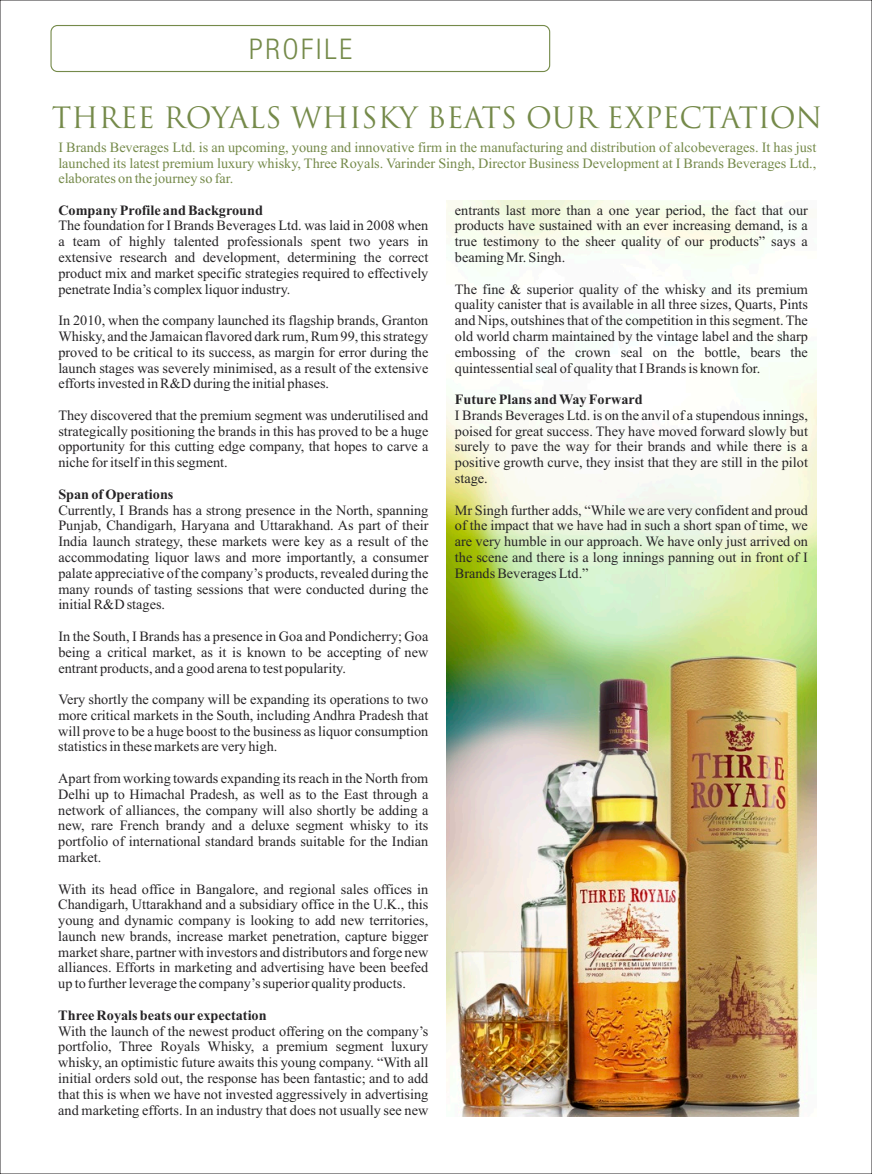
<style>
.page{position:relative;width:872px;height:1174px;background:#fff}
.page>*{position:absolute;margin:0;border:0;box-sizing:border-box;transform-origin:0 0}
.t1{font:28.5px "Heavenetica Cond 4 Lt SH";letter-spacing:.1em;color:#758a4a}
.t2{font:28.35px "Helios S Si";color:#758a4a}
.t3{font:14.25px/15.8px "Times New Roman";color:#262426;text-align:justify}
.t4{font:14.25px/15.8px "Times New Roman";color:#758a4a;text-align:justify}
.t5{font:700 14.25px "Times New Roman";color:#262426}
</style>
<div class="page">
<div style="left:50px;top:25px;width:500px;height:47px;border:1px solid #758a4a;border-radius:6px"></div>
<img style="left:446px;top:201px;width:370px;height:915px">
<h1 class="t1" style="left:249px;top:30px;width:104px">PROFILE</h1>
<h2 class="t2" style="left:52px;top:106px;width:772px">THREE ROYALS WHISKY BEATS OUR EXPECTATION</h2>
<p class="t4" style="left:58px;top:140px;width:759px">I Brands Beverages Ltd. is an upcoming, young and innovative firm in the manufacturing and distribution of alcobeverages. It has just launched its latest premium luxury whisky, Three Royals. Varinder Singh, Director Business Development at I Brands Beverages Ltd., elaborates on the journey so far.</p>
<p class="t5" style="left:58px;top:205px;width:206px">Company Profile and Background</p>
<p class="t3" style="left:58px;top:219px;width:371px">The foundation for I Brands Beverages Ltd. was laid in 2008 when a team of highly talented professionals spent two years in extensive research and development, determining the correct product mix and market specific strategies required to effectively penetrate India’s complex liquor industry.</p>
<p class="t3" style="left:58px;top:314px;width:371px">In 2010, when the company launched its flagship brands, Granton Whisky, and the Jamaican flavored dark rum, Rum 99, this strategy proved to be critical to its success, as margin for error during the launch stages was severely minimised, as a result of the extensive efforts invested in R&amp;D during the initial phases.</p>
<p class="t3" style="left:58px;top:408px;width:371px">They discovered that the premium segment was underutilised and strategically positioning the brands in this has proved to be a huge opportunity for this cutting edge company, that hopes to carve a niche for itself in this segment.</p>
<p class="t5" style="left:58px;top:489px;width:117px">Span of Operations</p>
<p class="t3" style="left:58px;top:503px;width:371px">Currently, I Brands has a strong presence in the North, spanning Punjab, Chandigarh, Haryana and Uttarakhand. As part of their India launch strategy, these markets were key as a result of the accommodating liquor laws and more importantly, a consumer palate appreciative of the company’s products, revealed during the many rounds of tasting sessions that were conducted during the initial R&amp;D stages.</p>
<p class="t3" style="left:58px;top:629px;width:371px">In the South, I Brands has a presence in Goa and Pondicherry; Goa being a critical market, as it is known to be accepting of new entrant products, and a good arena to test popularity.</p>
<p class="t3" style="left:58px;top:693px;width:371px">Very shortly the company will be expanding its operations to two more critical markets in the South, including Andhra Pradesh that will prove to be a huge boost to the business as liquor consumption statistics in these markets are very high.</p>
<p class="t3" style="left:58px;top:771px;width:371px">Apart from working towards expanding its reach in the North from Delhi up to Himachal Pradesh, as well as to the East through a network of alliances, the company will also shortly be adding a new, rare French brandy and a deluxe segment whisky to its portfolio of international standard brands suitable for the Indian market.</p>
<p class="t3" style="left:58px;top:882px;width:371px">With its head office in Bangalore, and regional sales offices in Chandigarh, Uttarakhand and a subsidiary office in the U.K., this young and dynamic company is looking to add new territories, launch new brands, increase market penetration, capture bigger market share, partner with investors and distributors and forge new alliances. Efforts in marketing and advertising have been beefed up to further leverage the company’s superior quality products.</p>
<p class="t5" style="left:58px;top:1010px;width:210px">Three Royals beats our expectation</p>
<p class="t3" style="left:58px;top:1024px;width:371px">With the launch of the newest product offering on the company’s portfolio, Three Royals Whisky, a premium segment luxury whisky, an optimistic future awaits this young company. “With all initial orders sold out, the response has been fantastic; and to add that this is when we have not invested aggressively in advertising and marketing efforts. In an industry that does not usually see new</p>
<p class="t3" style="left:455px;top:203px;width:354px">entrants last more than a one year period, the fact that our products have sustained with an ever increasing demand, is a true testimony to the sheer quality of our products” says a beaming Mr. Singh.</p>
<p class="t3" style="left:455px;top:282px;width:354px">The fine &amp; superior quality of the whisky and its premium quality canister that is available in all three sizes, Quarts, Pints and Nips, outshines that of the competition in this segment. The old world charm maintained by the vintage label and the sharp embossing of the crown seal on the bottle, bears the quintessential seal of quality that I Brands is known for.</p>
<p class="t5" style="left:455px;top:394px;width:189px">Future Plans and Way Forward</p>
<p class="t3" style="left:455px;top:408px;width:354px">I Brands Beverages Ltd. is on the anvil of a stupendous innings, poised for great success. They have moved forward slowly but surely to pave the way for their brands and while there is a positive growth curve, they insist that they are still in the pilot stage.</p>
<p class="t3" style="left:455px;top:503px;width:354px">Mr Singh further adds, “While we are very confident and proud of the impact that we have had in such a short span of time, we are very humble in our approach. We have only just arrived on the scene and there is a long innings panning out in front of I Brands Beverages Ltd.”</p>
</div>
